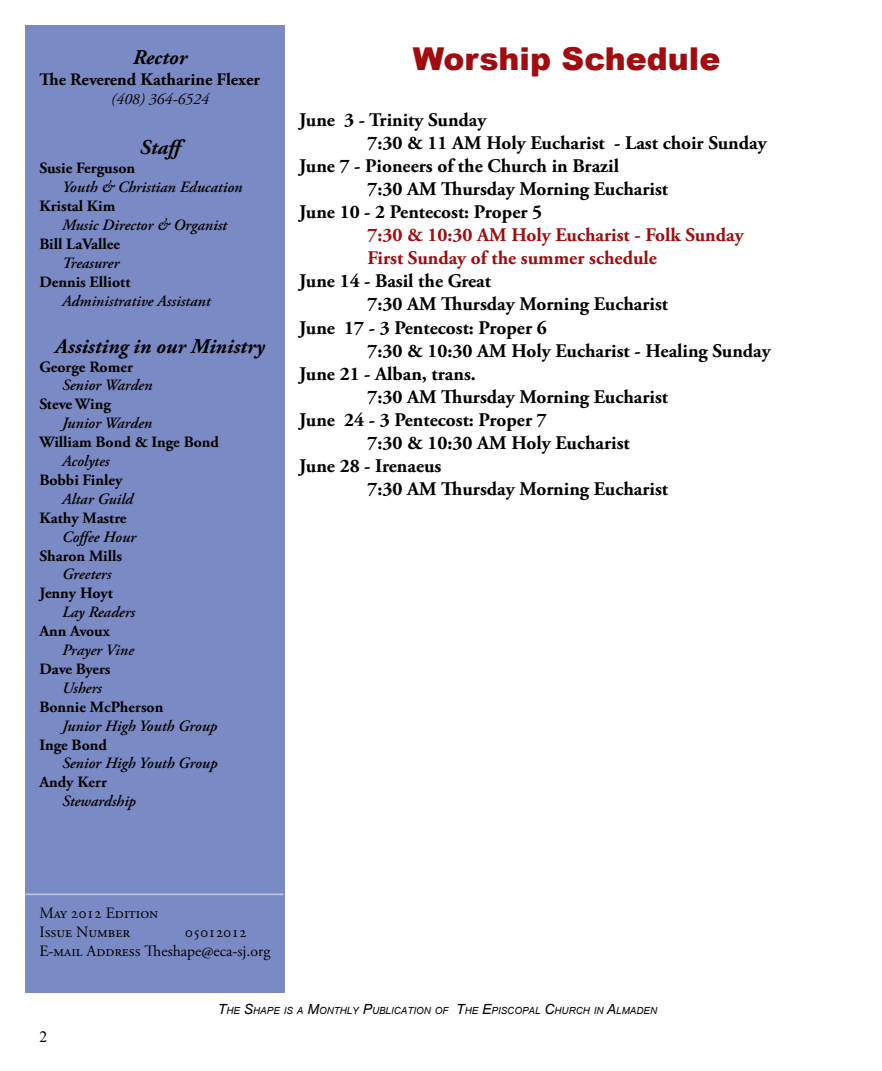
<style>
.page{position:relative;width:882px;height:1071px;background:#fff}
.page>*{position:absolute;margin:0;border:0;box-sizing:border-box;transform-origin:0 0}
.t1{font:900 31.5px "Arial";color:#a00c10}
.t2{font:italic 700 21px "Adobe Garamond Pro";color:#000}
.t3{font:700 19.25px "Adobe Garamond Pro";color:#000}
.t4{font:700 19.25px/23.1px "Adobe Garamond Pro";color:#a00c10}
.t5{font:700 17.5px "Adobe Garamond Pro";color:#000}
.t6{font:italic 600 15.75px "Adobe Garamond Pro";color:#000}
.t7{font:700 15.75px "Adobe Garamond Pro";color:#000}
.t8{font:15.75px/18.9px "Adobe Garamond Pro";color:#000}
.t9{font:italic 15.75px "Adobe Garamond Pro";color:#000}
.t10{font:15.75px "Times New Roman";color:#000}
.t11{font:italic 9.8px "Arial";color:#000}
.s1{font-size:14px}
</style>
<div class="page">
<div style="left:25px;top:25px;width:259px;height:967px;background:#798ac5"></div>
<hr style="left:25px;top:893px;width:259px;height:2px;background:#bac1e2">
<p class="t2" style="left:133px;top:45px;width:56px">Rector</p>
<p class="t5" style="left:39px;top:69px;width:222px">The Reverend Katharine Flexer</p>
<p class="t9" style="left:111px;top:89px;width:99px">(408) 364-6524</p>
<p class="t2" style="left:140px;top:135px;width:50px">Staff</p>
<p class="t7" style="left:39px;top:159px;width:97px">Susie Ferguson</p>
<p class="t6" style="left:62px;top:178px;width:182px">Youth &amp; Christian Education</p>
<p class="t7" style="left:39px;top:197px;width:78px">Kristal Kim</p>
<p class="t6" style="left:62px;top:216px;width:166px">Music Director &amp; Organist</p>
<p class="t7" style="left:39px;top:235px;width:82px">Bill LaVallee</p>
<p class="t6" style="left:62px;top:254px;width:59px">Treasurer</p>
<p class="t7" style="left:39px;top:272px;width:93px">Dennis Elliott</p>
<p class="t6" style="left:62px;top:292px;width:150px">Administrative Assistant</p>
<p class="t2" style="left:55px;top:334px;width:211px">Assisting in our Ministry</p>
<p class="t7" style="left:39px;top:357px;width:95px">George Romer</p>
<p class="t6" style="left:62px;top:376px;width:92px">Senior Warden</p>
<p class="t7" style="left:39px;top:395px;width:73px">Steve Wing</p>
<p class="t6" style="left:62px;top:414px;width:91px">Junior Warden</p>
<p class="t7" style="left:39px;top:433px;width:181px">William Bond &amp; Inge Bond</p>
<p class="t6" style="left:62px;top:452px;width:49px">Acolytes</p>
<p class="t7" style="left:39px;top:471px;width:85px">Bobbi Finley</p>
<p class="t6" style="left:62px;top:490px;width:73px">Altar Guild</p>
<p class="t7" style="left:39px;top:509px;width:89px">Kathy Mastre</p>
<p class="t6" style="left:62px;top:528px;width:75px">Coffee Hour</p>
<p class="t7" style="left:39px;top:546px;width:84px">Sharon Mills</p>
<p class="t6" style="left:62px;top:565px;width:51px">Greeters</p>
<p class="t7" style="left:39px;top:584px;width:75px">Jenny Hoyt</p>
<p class="t6" style="left:62px;top:603px;width:75px">Lay Readers</p>
<p class="t7" style="left:39px;top:622px;width:72px">Ann Avoux</p>
<p class="t6" style="left:62px;top:641px;width:73px">Prayer Vine</p>
<p class="t7" style="left:39px;top:660px;width:73px">Dave Byers</p>
<p class="t6" style="left:62px;top:679px;width:41px">Ushers</p>
<p class="t7" style="left:39px;top:698px;width:126px">Bonnie McPherson</p>
<p class="t6" style="left:62px;top:717px;width:157px">Junior High Youth Group</p>
<p class="t7" style="left:39px;top:735px;width:69px">Inge Bond</p>
<p class="t6" style="left:62px;top:754px;width:157px">Senior High Youth Group</p>
<p class="t7" style="left:39px;top:773px;width:69px">Andy Kerr</p>
<p class="t6" style="left:62px;top:792px;width:75px">Stewardship</p>
<h1 class="t1" style="left:413px;top:36px;width:309px">Worship Schedule</h1>
<p class="t3" style="left:299px;top:108px;width:189px">June 3 - Trinity Sunday</p>
<p class="t3" style="left:367px;top:131px;width:401px">7:30 &amp; 11 AM Holy Eucharist - Last choir Sunday</p>
<p class="t3" style="left:299px;top:155px;width:321px">June 7 - Pioneers of the Church in Brazil</p>
<p class="t3" style="left:367px;top:178px;width:302px">7:30 AM Thursday Morning Eucharist</p>
<p class="t3" style="left:299px;top:201px;width:244px">June 10 - 2 Pentecost: Proper 5</p>
<p class="t4" style="left:367px;top:224px;width:378px">7:30 &amp; 10:30 AM Holy Eucharist - Folk Sunday<br>First Sunday of the summer schedule</p>
<p class="t3" style="left:299px;top:270px;width:193px">June 14 - Basil the Great</p>
<p class="t3" style="left:367px;top:293px;width:302px">7:30 AM Thursday Morning Eucharist</p>
<p class="t3" style="left:299px;top:316px;width:249px">June 17 - 3 Pentecost: Proper 6</p>
<p class="t3" style="left:367px;top:339px;width:405px">7:30 &amp; 10:30 AM Holy Eucharist - Healing Sunday</p>
<p class="t3" style="left:299px;top:362px;width:178px">June 21 - Alban, trans.</p>
<p class="t3" style="left:367px;top:386px;width:302px">7:30 AM Thursday Morning Eucharist</p>
<p class="t3" style="left:299px;top:409px;width:249px">June 24 - 3 Pentecost: Proper 7</p>
<p class="t3" style="left:367px;top:432px;width:264px">7:30 &amp; 10:30 AM Holy Eucharist</p>
<p class="t3" style="left:299px;top:455px;width:144px">June 28 - Irenaeus</p>
<p class="t3" style="left:367px;top:478px;width:302px">7:30 AM Thursday Morning Eucharist</p>
<p class="t8" style="left:39px;top:904px;width:121px">May 2012 Edition<br>Issue Number</p>
<p class="t8" style="left:39px;top:923px;width:232px;text-indent:146px">05012012<br>E-mail Address Theshape@eca-sj.org</p>
<p class="t10" style="left:39px;top:1026px;width:9px">2</p>
<p class="t11" style="left:218px;top:1005px;width:441px"><span class="s1">T</span>HE <span class="s1">S</span>HAPE IS A <span class="s1">M</span>ONTHLY <span class="s1">P</span>UBLICATION OF <span class="s1">T</span>HE <span class="s1">E</span>PISCOPAL <span class="s1">C</span>HURCH IN <span class="s1">A</span>LMADEN</p>
</div>
